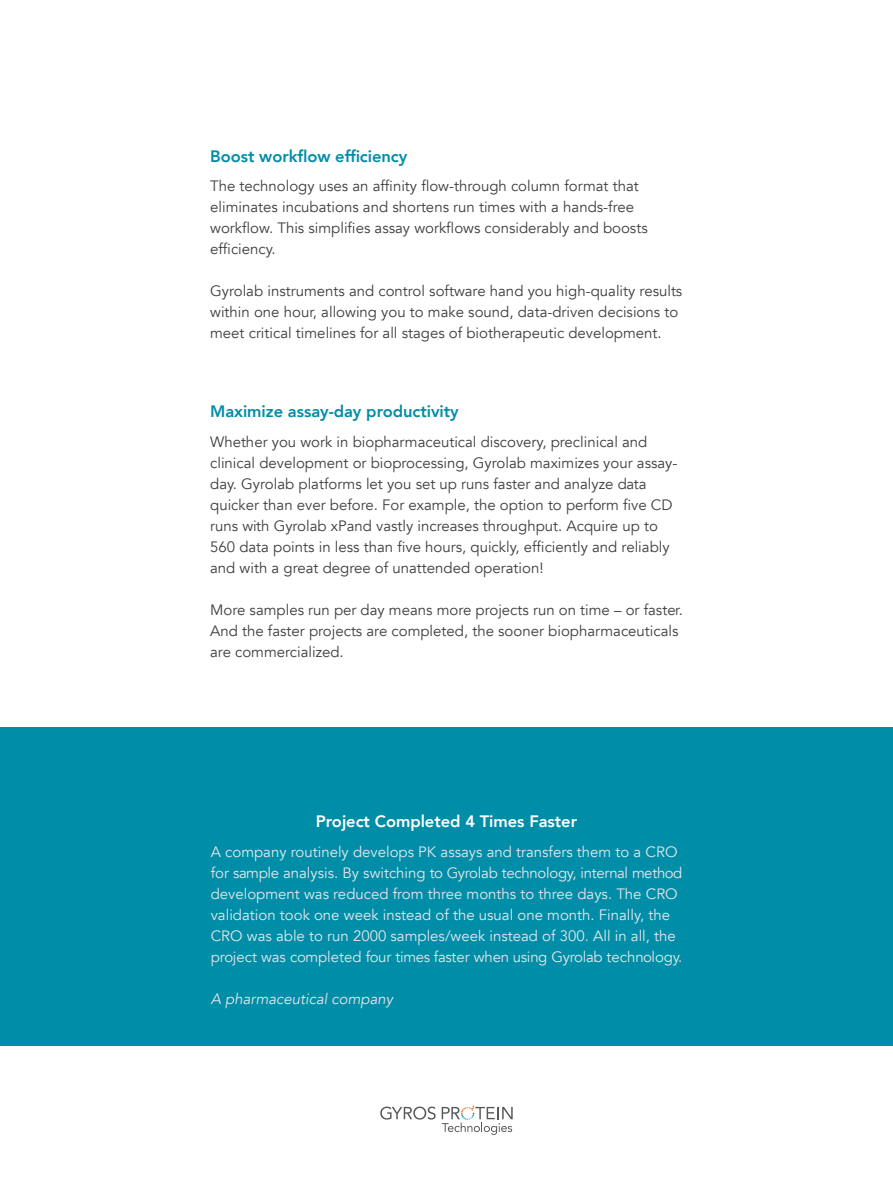
<style>
.page{position:relative;width:893px;height:1191px;background:#fff}
.page>*{position:absolute;margin:0;border:0;box-sizing:border-box;transform-origin:0 0}
.Sub_Headline_alt{font:800 16.5px "Avenir";letter-spacing:-.005em;color:#008da8}
.Sub_Headline_alt-2{font:800 16.5px "Avenir";letter-spacing:-.005em;color:#fff}
.COPY_alt{font:15px/21px "Avenir";color:#3e3e3f}
.COPY_alt-2{font:15px/21px "Avenir";color:#e5e7e9}
.COPY_alt-3{font:italic 15px "Avenir";color:#e5e7e9}
</style>
<div class="page">
<svg style="left:380px;top:1106px;width:56px;height:13px"></svg>
<svg style="left:442px;top:1105px;width:71px;height:29px"></svg>
<div style="left:0;top:726px;width:893px;height:319px;background:#008da8"></div>
<p class="Sub_Headline_alt" style="left:210px;top:143px;width:199px">Boost workflow efficiency</p>
<p class="COPY_alt" style="left:210px;top:176px;width:439px">The technology uses an affinity flow-through column format that eliminates incubations and shortens run times with a hands-free workflow. This simplifies assay workflows considerably and boosts efficiency.</p>
<p class="COPY_alt" style="left:210px;top:281px;width:474px">Gyrolab instruments and control software hand you high-quality results within one hour, allowing you to make sound, data-driven decisions to meet critical timelines for all stages of biotherapeutic development.</p>
<p class="Sub_Headline_alt" style="left:210px;top:398px;width:250px">Maximize assay-day productivity</p>
<p class="COPY_alt" style="left:210px;top:431px;width:469px">Whether you work in biopharmaceutical discovery, preclinical and clinical development or bioprocessing, Gyrolab maximizes your assay&shy;day. Gyrolab platforms let you set up runs faster and analyze data quicker than ever before. For example, the option to perform five CD runs with Gyrolab xPand vastly increases throughput. Acquire up to 560 data points in less than five hours, quickly, efficiently and reliably and with a great degree of unattended operation!</p>
<p class="COPY_alt" style="left:210px;top:599px;width:474px">More samples run per day means more projects run on time – or faster.<br>And the faster projects are completed, the sooner biopharmaceuticals are commercialized.</p>
<p class="Sub_Headline_alt-2" style="left:316px;top:808px;width:263px">Project Completed 4 Times Faster</p>
<p class="COPY_alt-2" style="left:211px;top:841px;width:473px">A company routinely develops PK assays and transfers them to a CRO for sample analysis. By switching to Gyrolab technology, internal method development was reduced from three months to three days. The CRO validation took one week instead of the usual one month. Finally, the CRO was able to run 2000 samples/week instead of 300. All in all, the project was completed four times faster when using Gyrolab technology.</p>
<p class="COPY_alt-3" style="left:211px;top:989px;width:184px">A pharmaceutical company</p>
</div>
